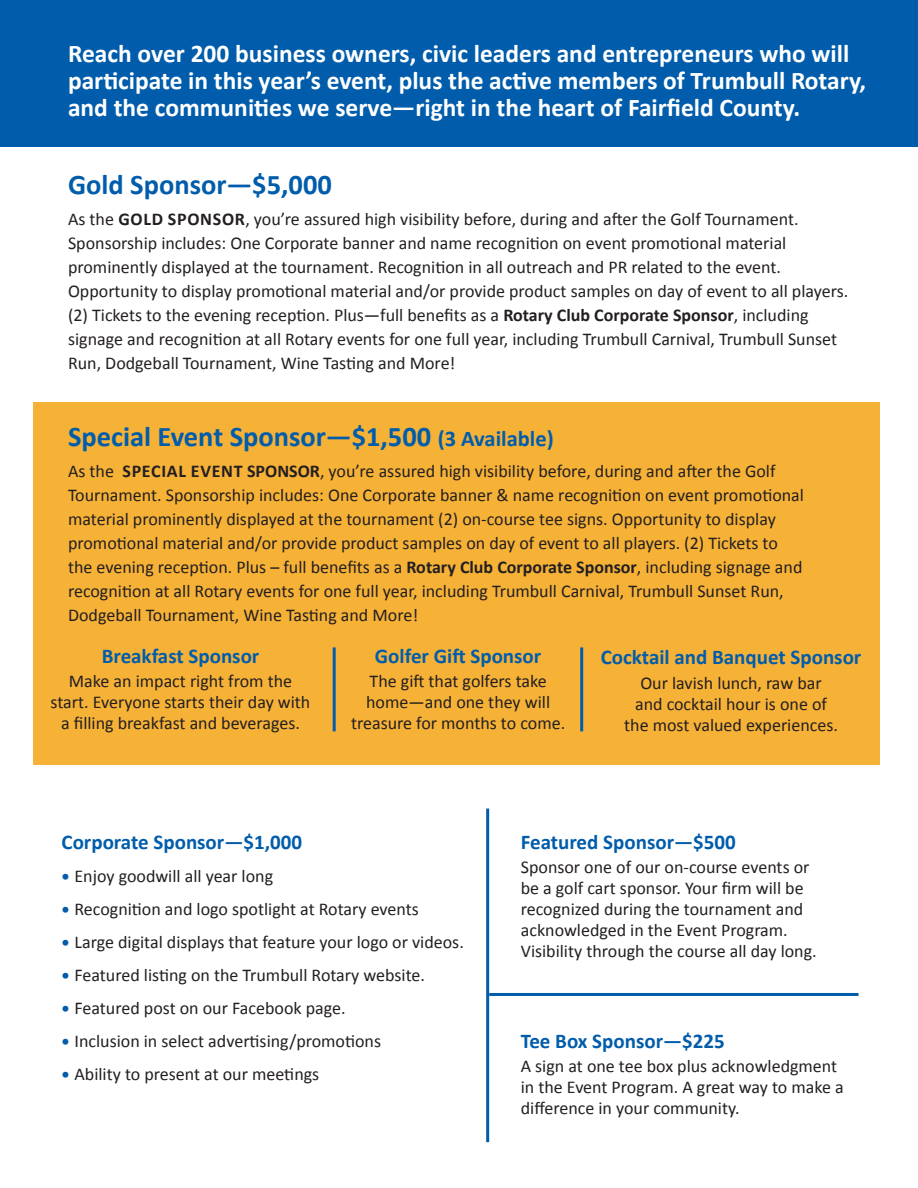
<style>
.page{position:relative;width:918px;height:1188px;background:#fff}
.page>*{position:absolute;margin:0;border:0;box-sizing:border-box;transform-origin:0 0}
.t1{font:700 28.5px "Calibri";color:#015dab}
.t2{font:700 25.5px/27px "Calibri";color:#fff}
.t3{font:700 21px "Calibri";color:#015dab}
.t4{font:18px/24px "Calibri";color:#231f20}
.s1{font-weight:700}
.s2{font-size:22.5px}
.s3{font-weight:700;font-size:16.5px;color:#015dab}
</style>
<div class="page">
<div style="left:33px;top:402px;width:847px;height:363px;background:#f6b137"></div>
<div style="left:0;top:0;width:918px;height:147px;background:#015dab"></div>
<hr style="left:486px;top:809px;width:3px;height:333px;background:#015dab">
<hr style="left:333px;top:647px;width:3px;height:84px;background:#015dab">
<hr style="left:580px;top:647px;width:3px;height:84px;background:#015dab">
<hr style="left:489px;top:993px;width:370px;height:3px;background:#015dab">
<h2 class="t2" style="left:68px;top:40px;width:800px">Reach over 200 business owners, civic leaders and entrepreneurs who will participate in this year’s event, plus the active members of Trumbull Rotary, and the communities we serve—right in the heart of Fairfield County.</h2>
<h1 class="t1" style="left:68px;top:167px;width:265px">Gold Sponsor—$5,000</h1>
<p class="t4" style="left:68px;top:207px;width:782px">As the <span class="s1">GOLD SPONSOR</span>, you’re assured high visibility before, during and after the Golf Tournament.<br>Sponsorship includes: One Corporate banner and name recognition on event promotional material prominently displayed at the tournament. Recognition in all outreach and PR related to the event.<br>Opportunity to display promotional material and/or provide product samples on day of event to all players. (2) Tickets to the evening reception. Plus—full benefits as a <span class="s1">Rotary Club Corporate Sponsor</span>, including signage and recognition at all Rotary events for one full year, including Trumbull Carnival, Trumbull Sunset Run, Dodgeball Tournament, Wine Tasting and More!</p>
<h1 class="t1" style="left:68px;top:418px;width:487px">Special Event Sponsor—$1,500 <span class="s2">(3 Available)</span></h1>
<p class="t4" style="left:68px;top:459px;width:738px">As the <span class="s1">SPECIAL EVENT SPONSOR</span>, you’re assured high visibility before, during and after the Golf Tournament. Sponsorship includes: One Corporate banner &amp; name recognition on event promotional material prominently displayed at the tournament (2) on-course tee signs. Opportunity to display promotional material and/or provide product samples on day of event to all players. (2) Tickets to the evening reception. Plus – full benefits as a <span class="s1">Rotary Club Corporate Sponsor</span>, including signage and recognition at all Rotary events for one full year, including Trumbull Carnival, Trumbull Sunset Run, Dodgeball Tournament, Wine Tasting and More!</p>
<p class="t3" style="left:102px;top:643px;width:159px">Breakfast Sponsor</p>
<p class="t4" style="left:51px;top:671px;width:261px;line-height:21px;text-align:center">Make an impact right from the start. Everyone starts their day with a filling breakfast and beverages.</p>
<p class="t3" style="left:375px;top:643px;width:168px">Golfer Gift Sponsor</p>
<p class="t4" style="left:351px;top:671px;width:216px;line-height:21px;text-align:center">The gift that golfers take home—and one they will treasure for months to come.</p>
<p class="t3" style="left:601px;top:644px;width:262px">Cocktail and Banquet Sponsor</p>
<p class="t4" style="left:624px;top:672px;width:215px;line-height:21px;text-align:center">Our lavish lunch, raw bar<br>and cocktail hour is one of the most valued experiences.</p>
<p class="t3" style="left:62px;top:828px;width:242px">Corporate Sponsor—$1,000</p>
<p class="t4" style="left:62px;top:864px;width:213px"><span class="s3">•</span> Enjoy goodwill all year long</p>
<p class="t4" style="left:62px;top:897px;width:359px"><span class="s3">•</span> Recognition and logo spotlight at Rotary events</p>
<p class="t4" style="left:62px;top:930px;width:404px"><span class="s3">•</span> Large digital displays that feature your logo or videos.</p>
<p class="t4" style="left:62px;top:963px;width:365px"><span class="s3">•</span> Featured listing on the Trumbull Rotary website.</p>
<p class="t4" style="left:62px;top:996px;width:286px"><span class="s3">•</span> Featured post on our Facebook page.</p>
<p class="t4" style="left:62px;top:1029px;width:321px"><span class="s3">•</span> Inclusion in select advertising/promotions</p>
<p class="t4" style="left:62px;top:1062px;width:259px"><span class="s3">•</span> Ability to present at our meetings</p>
<p class="t3" style="left:521px;top:828px;width:216px">Featured Sponsor—$500</p>
<p class="t4" style="left:521px;top:857px;width:297px;line-height:21px">Sponsor one of our on-course events or be a golf cart sponsor. Your firm will be recognized during the tournament and acknowledged in the Event Program.<br>Visibility through the course all day long.</p>
<p class="t3" style="left:521px;top:1027px;width:206px">Tee Box Sponsor—$225</p>
<p class="t4" style="left:521px;top:1056px;width:324px;line-height:21px">A sign at one tee box plus acknowledgment in the Event Program. A great way to make a difference in your community.</p>
</div>
